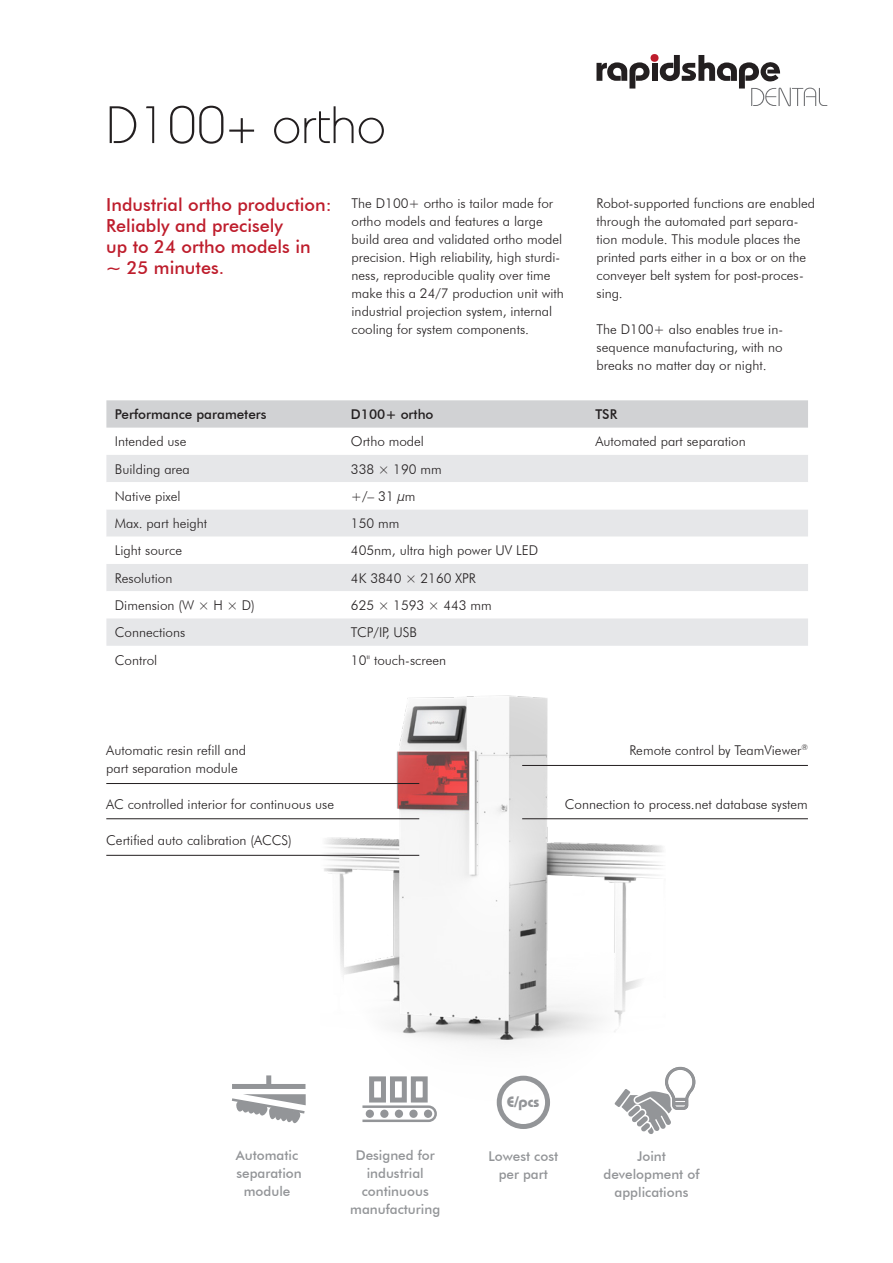
<style>
.page{position:relative;width:893px;height:1263px;background:#fff}
.page>*{position:absolute;margin:0;border:0;box-sizing:border-box;transform-origin:0 0}
.t1{font:300 52.5px "Bauhaus Std";color:#231f20}
.t2{font:500 18px/21px "Futura BT";color:#be1d2c}
.t3{font:700 15px "Bauhaus Std";color:#939598}
.t4{font:300 13.5px/18px "Futura BT";color:#231f20}
.t5{font:500 13.5px/18px "Futura BT";color:#939598;text-align:center}
.t6{font:500 13.5px "Futura BT";color:#231f20}
</style>
<div class="page">
<img style="left:320px;top:695px;width:345px;height:406px">
<svg style="left:596px;top:62px;width:54px;height:27px"></svg>
<div style="left:652px;top:63px;width:5px;height:18px;background:#231f20"></div>
<div style="left:650px;top:54px;width:8px;height:8px;background:#be1d2c;border-radius:50%"></div>
<svg style="left:660px;top:55px;width:167px;height:51px"></svg>
<svg style="left:106px;top:400px;width:702px;height:28px;background:#d2d3d5"></svg>
<div style="left:106px;top:455px;width:702px;height:27px;background:#e6e7e9"></div>
<svg style="left:106px;top:510px;width:702px;height:81px;fill:#e6e7e9"></svg>
<div style="left:106px;top:618px;width:702px;height:28px;background:#e6e7e9"></div>
<div style="left:266px;top:1075px;width:5px;height:11px;background:#939598"></div>
<div style="left:232px;top:1084px;width:73px;height:5px;background:#939598"></div>
<svg style="left:232px;top:1094px;width:74px;height:29px"></svg>
<div style="left:497px;top:1076px;width:53px;height:53px;border:5px solid #939598;border-radius:50%"></div>
<svg style="left:362px;top:1105px;width:75px;height:17px"></svg>
<div style="left:380px;top:1109px;width:8px;height:9px;background:#939598;border-radius:50%"></div>
<div style="left:366px;top:1109px;width:8px;height:9px;background:#939598;border-radius:50%"></div>
<div style="left:369px;top:1076px;width:17px;height:26px;border:5px solid #939598"></div>
<div style="left:411px;top:1076px;width:17px;height:26px;border:5px solid #939598"></div>
<div style="left:390px;top:1076px;width:17px;height:26px;border:5px solid #939598"></div>
<svg style="left:614px;top:1065px;width:82px;height:69px"></svg>
<hr style="left:522px;top:765px;width:286px;height:1px;background:#231f20">
<hr style="left:522px;top:818px;width:286px;height:1px;background:#231f20">
<hr style="left:106px;top:783px;width:313px;height:1px;background:#231f20">
<hr style="left:106px;top:855px;width:313px;height:1px;background:#231f20">
<hr style="left:106px;top:818px;width:313px;height:1px;background:#231f20">
<p class="t1" style="left:106px;top:94px;width:281px">D100+ ortho</p>
<p class="t2" style="left:106px;top:194px;width:227px">Industrial ortho production:<br>Reliably and precisely<br>up to 24 ortho models in<br>~ 25 minutes.</p>
<p class="t4" style="left:351px;top:194px;width:214px">The D100+ ortho is tailor made for ortho models and features a large build area and validated ortho model precision. High reliability, high sturdi&shy;ness, reproducible quality over time make this a 24/7 production unit with industrial projection system, internal cooling for system components.</p>
<p class="t4" style="left:596px;top:194px;width:220px">Robot-supported functions are enabled through the automated part separa&shy;tion module. This module places the printed parts either in a box or on the conveyer belt system for post-proces&shy;sing.</p>
<p class="t4" style="left:596px;top:320px;width:188px;text-align:justify">The D100+ also enables true in&shy;sequence manufacturing, with no breaks no matter day or night.</p>
<p class="t6" style="left:115px;top:406px;width:153px">Performance parameters</p>
<p class="t6" style="left:351px;top:406px;width:84px">D100+ ortho</p>
<p class="t6" style="left:595px;top:406px;width:23px">TSR</p>
<p class="t4" style="left:115px;top:432px;width:73px">Intended use</p>
<p class="t4" style="left:351px;top:432px;width:75px">Ortho model</p>
<p class="t4" style="left:595px;top:432px;width:152px">Automated part separation</p>
<p class="t4" style="left:115px;top:460px;width:76px">Building area</p>
<p class="t4" style="left:351px;top:460px;width:92px">338 × 190 mm</p>
<p class="t4" style="left:115px;top:487px;width:67px">Native pixel</p>
<p class="t4" style="left:351px;top:487px;width:66px">+/– 31 μm</p>
<p class="t4" style="left:115px;top:514px;width:94px">Max. part height</p>
<p class="t4" style="left:351px;top:514px;width:50px">150 mm</p>
<p class="t4" style="left:115px;top:541px;width:69px">Light source</p>
<p class="t4" style="left:351px;top:541px;width:189px">405nm, ultra high power UV LED</p>
<p class="t4" style="left:115px;top:569px;width:59px">Resolution</p>
<p class="t4" style="left:351px;top:569px;width:126px">4K 3840 × 2160 XPR</p>
<p class="t4" style="left:115px;top:596px;width:141px">Dimension (W × H × D)</p>
<p class="t4" style="left:351px;top:596px;width:142px">625 × 1593 × 443 mm</p>
<p class="t4" style="left:115px;top:623px;width:72px">Connections</p>
<p class="t4" style="left:351px;top:623px;width:68px">TCP/IP, USB</p>
<p class="t4" style="left:115px;top:651px;width:44px">Control</p>
<p class="t4" style="left:351px;top:651px;width:97px">10" touch-screen</p>
<p class="t4" style="left:106px;top:741px;width:141px">Automatic resin refill and</p>
<p class="t4" style="left:106px;top:759px;width:133px">part separation module</p>
<p class="t4" style="left:106px;top:795px;width:229px">AC controlled interior for continuous use</p>
<p class="t4" style="left:106px;top:831px;width:187px">Certified auto calibration (ACCS)</p>
<p class="t4" style="left:629px;top:741px;width:180px">Remote control by TeamViewer<sup>®</sup></p>
<p class="t4" style="left:565px;top:795px;width:245px">Connection to process.net database system</p>
<p class="t5" style="left:236px;top:1146px;width:64px">Automatic</p>
<p class="t5" style="left:236px;top:1164px;width:67px">separation</p>
<p class="t5" style="left:244px;top:1182px;width:48px">module</p>
<p class="t5" style="left:356px;top:1146px;width:81px">Designed for industrial</p>
<p class="t5" style="left:362px;top:1182px;width:69px">continuous</p>
<p class="t5" style="left:350px;top:1200px;width:91px">manufacturing</p>
<p class="t3" style="left:507px;top:1092px;width:34px">E/pcs</p>
<p class="t5" style="left:488px;top:1147px;width:71px">Lowest cost</p>
<p class="t5" style="left:499px;top:1165px;width:51px">per part</p>
<p class="t5" style="left:637px;top:1147px;width:30px">Joint</p>
<p class="t5" style="left:603px;top:1165px;width:98px">development of applications</p>
</div>
